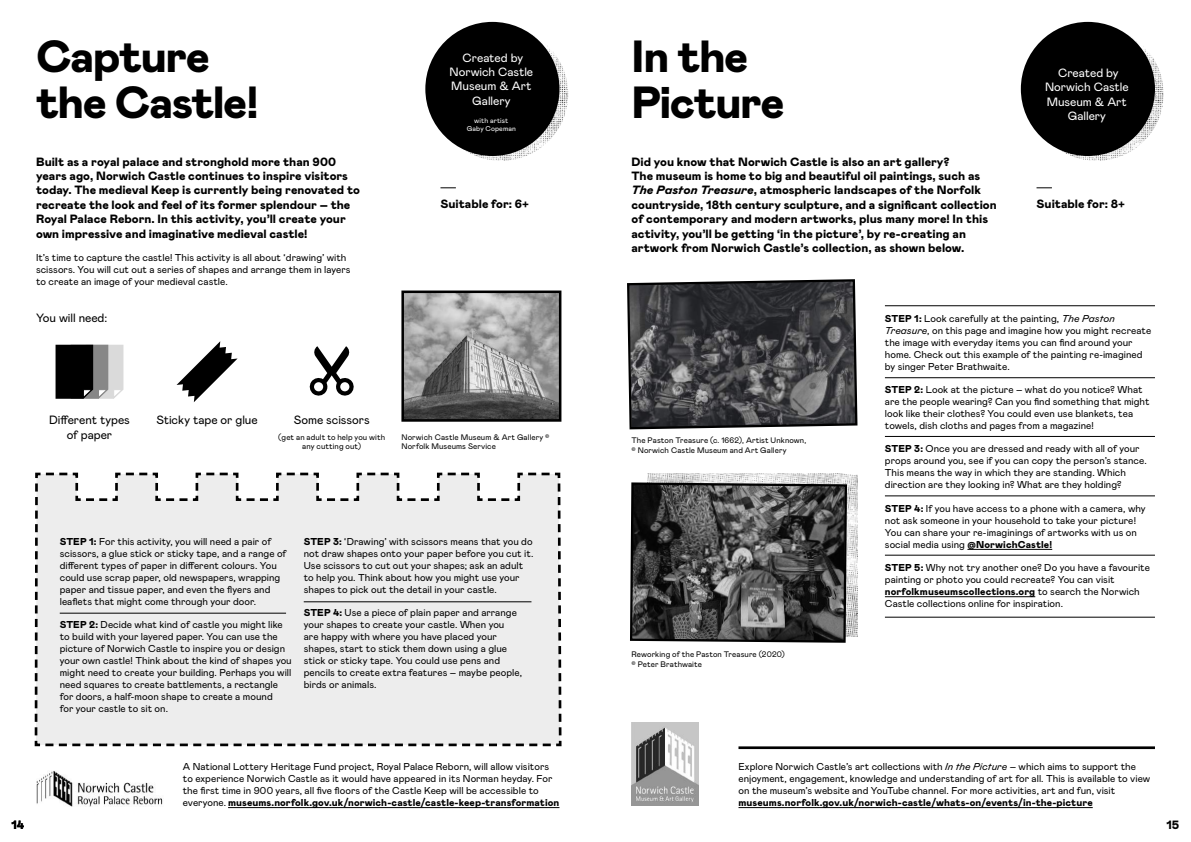
<style>
.page{position:relative;width:1191px;height:842px;background:#fff}
.page>*{position:absolute;margin:0;border:0;box-sizing:border-box;transform-origin:0 0}
.t1{font:900 45px/46.5px "Mabry Pro";letter-spacing:-.035em;color:#000}
.t2{font:900 12px/14.4px "Mabry Pro";color:#000}
.t3{font:12px/14.4px "Mabry Pro";letter-spacing:-.005em;color:#fff;text-align:center}
.t4{font:12px/14.4px "Mabry Pro";letter-spacing:-.005em;color:#000;text-align:center}
.t5{font:10px/12px "Mabry Pro";letter-spacing:.005em;color:#000}
.t6{font:900 10px "Mabry Pro";letter-spacing:.005em;color:#000}
.t7{font:8px/9.6px "Mabry Pro";letter-spacing:.01em;color:#000}
.t8{font:7px/8.4px "Mabry Pro";letter-spacing:.015em;color:#fff;text-align:center}
.s1{font-style:italic}
.s2{font-weight:900}
</style>
<div class="page">
<img style="left:648px;top:473px;width:209px;height:163px">
<svg style="left:627px;top:279px;width:231px;height:151px;background:#4a4a4d"></svg>
<svg style="left:630px;top:481px;width:218px;height:162px;background:#4d4d4d"></svg>
<svg style="left:34px;top:472px;width:528px;height:275px;background:#e8e8e8"></svg>
<hr style="left:967px;top:549px;width:85px;height:1px;background:#000">
<hr style="left:885px;top:596px;width:150px;height:1px;background:#000">
<img style="left:434px;top:27px;width:134px;height:134px;border-radius:67px">
<div style="left:425px;top:22px;width:134px;height:134px;background:#000;border-radius:50%"></div>
<img style="left:405px;top:294px;width:152px;height:124px">
<div style="left:401px;top:290px;width:160px;height:132px;border:3px solid #000"></div>
<svg style="left:309px;top:346px;width:45px;height:50px"></svg>
<svg style="left:55px;top:344px;width:69px;height:55px;background:#595959"></svg>
<svg style="left:176px;top:341px;width:62px;height:61px"></svg>
<hr style="left:60px;top:613px;width:226px;height:1px;background:#000">
<hr style="left:304px;top:601px;width:227px;height:1px;background:#000">
<hr style="left:228px;top:807px;width:331px;height:1px;background:#000">
<hr style="left:738px;top:807px;width:354px;height:1px;background:#000">
<svg style="left:440px;top:187px;width:16px;height:1px"></svg>
<img style="left:1029px;top:27px;width:134px;height:134px;border-radius:67px">
<div style="left:1020px;top:22px;width:135px;height:134px;background:#000;border-radius:50%"></div>
<svg style="left:1036px;top:187px;width:16px;height:1px"></svg>
<hr style="left:885px;top:377px;width:270px;height:1px;background:#000">
<hr style="left:885px;top:305px;width:270px;height:1px;background:#000">
<hr style="left:885px;top:436px;width:270px;height:1px;background:#000">
<hr style="left:885px;top:495px;width:270px;height:1px;background:#000">
<hr style="left:885px;top:617px;width:270px;height:1px;background:#000">
<hr style="left:885px;top:555px;width:270px;height:1px;background:#000">
<hr style="left:738px;top:746px;width:417px;height:3px;background:#000">
<img style="left:36px;top:771px;width:127px;height:35px">
<img style="left:631px;top:723px;width:67px;height:83px">
<h1 class="t1" style="left:36px;top:32px;width:224px">Capture the Castle!</h1>
<h1 class="t1" style="left:631px;top:32px;width:155px">In the<br>Picture</h1>
<p class="t3" style="left:449px;top:50px;width:85px">Created by<br>Norwich Castle<br>Museum &amp; Art<br>Gallery</p>
<p class="t8" style="left:467px;top:116px;width:51px">with artist<br>Gaby Copeman</p>
<p class="t2" style="left:36px;top:154px;width:325px">Built as a royal palace and stronghold more than 900 years ago, Norwich Castle continues to inspire visitors today. The medieval Keep is currently being renovated to recreate the look and feel of its former splendour – the Royal Palace Reborn. In this activity, you’ll create your own impressive and imaginative medieval castle!</p>
<p class="t5" style="left:36px;top:251px;width:316px">It’s time to capture the castle! This activity is all about ‘drawing’ with scissors. You will cut out a series of shapes and arrange them in layers to create an image of your medieval castle.</p>
<p class="t2" style="left:440px;top:196px;width:90px">Suitable for: 6+</p>
<p class="t2" style="left:631px;top:154px;width:367px">Did you know that Norwich Castle is also an art gallery?<br>The museum is home to big and beautiful oil paintings, such as <span class="s1">The Paston Treasure</span>, atmospheric landscapes of the Norfolk countryside, 18th century sculpture, and a significant collection of contemporary and modern artworks, plus many more! In this activity, you’ll be getting ‘in the picture’, by re-creating an artwork from Norwich Castle’s collection, as shown below.</p>
<p class="t3" style="left:1045px;top:65px;width:85px">Created by<br>Norwich Castle<br>Museum &amp; Art<br>Gallery</p>
<p class="t2" style="left:1036px;top:196px;width:90px">Suitable for: 8+</p>
<p class="t4" style="left:36px;top:310px;width:73px">You will need:</p>
<p class="t4" style="left:49px;top:412px;width:82px">Different types of paper</p>
<p class="t4" style="left:156px;top:412px;width:103px">Sticky tape or glue</p>
<p class="t4" style="left:294px;top:412px;width:77px">Some scissors</p>
<p class="t7" style="left:278px;top:432px;width:108px;text-align:center">(get an adult to help you with any cutting out)</p>
<p class="t7" style="left:401px;top:432px;width:150px">Norwich Castle Museum &amp; Art Gallery ©<br>Norfolk Museums Service</p>
<p class="t5" style="left:60px;top:535px;width:228px"><span class="s2">STEP 1:</span> For this activity, you will need a pair of scissors, a glue stick or sticky tape, and a range of different types of paper in different colours. You could use scrap paper, old newspapers, wrapping paper and tissue paper, and even the flyers and leaflets that might come through your door.</p>
<p class="t5" style="left:60px;top:618px;width:233px"><span class="s2">STEP 2:</span> Decide what kind of castle you might like to build with your layered paper. You can use the picture of Norwich Castle to inspire you or design your own castle! Think about the kind of shapes you might need to create your building. Perhaps you will need squares to create battlements, a rectangle for doors, a half-moon shape to create a mound<br>for your castle to sit on.</p>
<p class="t5" style="left:304px;top:535px;width:231px"><span class="s2">STEP 3:</span> ‘Drawing’ with scissors means that you do not draw shapes onto your paper before you cut it.<br>Use scissors to cut out your shapes; ask an adult to help you. Think about how you might use your shapes to pick out the detail in your castle.</p>
<p class="t5" style="left:304px;top:606px;width:220px"><span class="s2">STEP 4:</span> Use a piece of plain paper and arrange your shapes to create your castle. When you<br>are happy with where you have placed your shapes, start to stick them down using a glue stick or sticky tape. You could use pens and pencils to create extra features – maybe people, birds or animals.</p>
<p class="t7" style="left:631px;top:435px;width:176px">The Paston Treasure (c. 1662), Artist Unknown, © Norwich Castle Museum and Art Gallery</p>
<p class="t7" style="left:631px;top:649px;width:155px">Reworking of the Paston Treasure (2020) © Peter Brathwaite</p>
<p class="t5" style="left:885px;top:312px;width:268px"><span class="s2">STEP 1:</span> Look carefully at the painting, <span class="s1">The Paston Treasure</span>, on this page and imagine how you might recreate the image with everyday items you can find around your home. Check out this example of the painting re-imagined by singer Peter Brathwaite.</p>
<p class="t5" style="left:885px;top:383px;width:266px"><span class="s2">STEP 2:</span> Look at the picture – what do you notice? What are the people wearing? Can you find something that might look like their clothes? You could even use blankets, tea towels, dish cloths and pages from a magazine!</p>
<p class="t5" style="left:885px;top:442px;width:263px"><span class="s2">STEP 3:</span> Once you are dressed and ready with all of your props around you, see if you can copy the person’s stance.<br>This means the way in which they are standing. Which direction are they looking in? What are they holding?</p>
<p class="t5" style="left:885px;top:502px;width:262px"><span class="s2">STEP 4:</span> If you have access to a phone with a camera, why not ask someone in your household to take your picture!<br>You can share your re-imaginings of artworks with us on social media using <span class="s2">@NorwichCastle!</span></p>
<p class="t5" style="left:885px;top:561px;width:266px"><span class="s2">STEP 5:</span> Why not try another one? Do you have a favourite painting or photo you could recreate? You can visit <span class="s2">norfolkmuseumscollections.org</span> to search the Norwich Castle collections online for inspiration.</p>
<p class="t2" style="left:12px;top:817px;width:14px">14</p>
<p class="t5" style="left:183px;top:760px;width:378px">A National Lottery Heritage Fund project, Royal Palace Reborn, will allow visitors to experience Norwich Castle as it would have appeared in its Norman heyday. For the first time in 900 years, all five floors of the Castle Keep will be accessible to everyone. <span class="s2">museums.norfolk.gov.uk/norwich-castle/castle-keep-transformation</span></p>
<p class="t5" style="left:738px;top:760px;width:413px">Explore Norwich Castle’s art collections with <span class="s1">In the Picture</span> – which aims to support the enjoyment, engagement, knowledge and understanding of art for all. This is available to view on the museum’s website and YouTube channel. For more activities, art and fun, visit</p>
<p class="t6" style="left:738px;top:795px;width:356px">museums.norfolk.gov.uk/norwich-castle/whats-on/events/in-the-picture</p>
<p class="t2" style="left:1166px;top:817px;width:14px">15</p>
</div>
